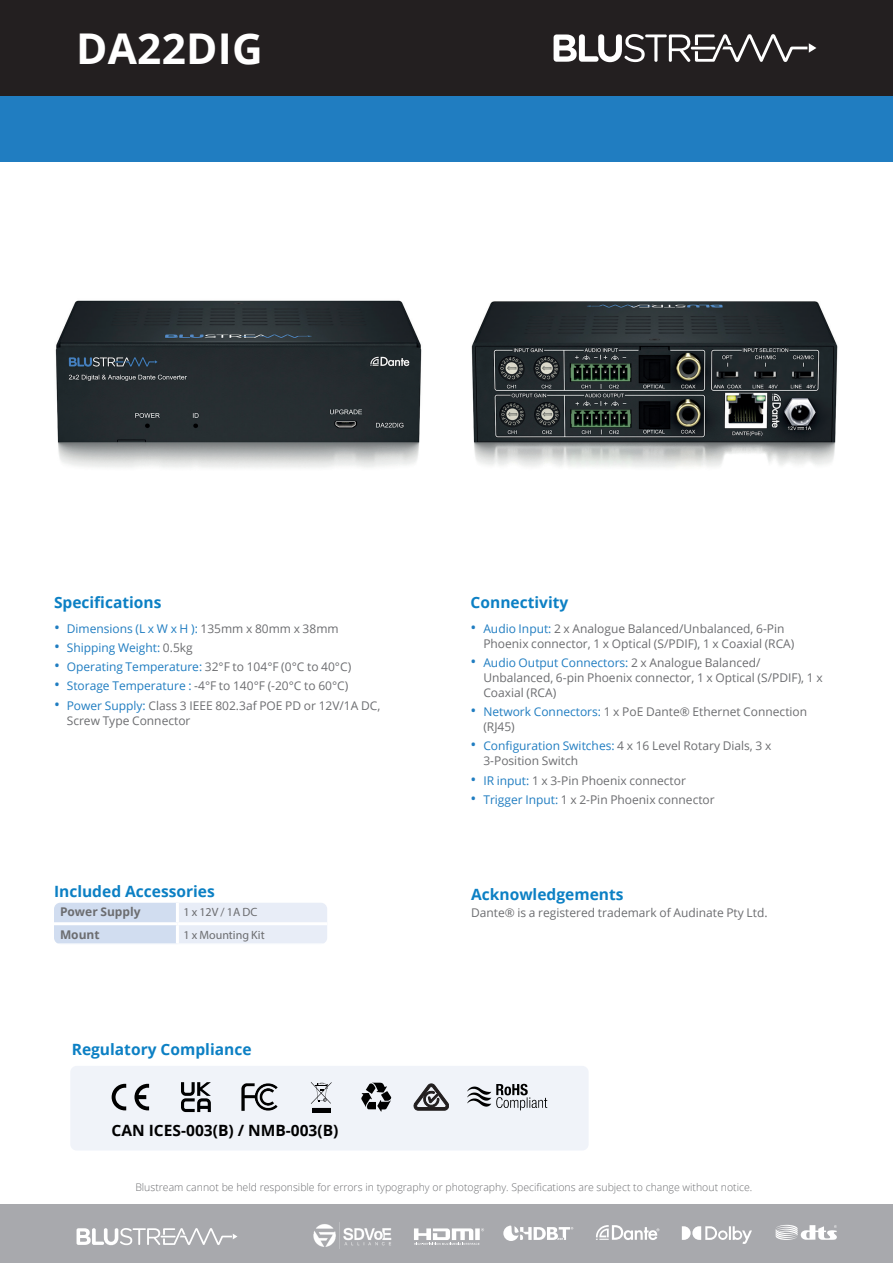
<style>
.page{position:relative;width:893px;height:1263px;background:#fff}
.page>*{position:absolute;margin:0;border:0;box-sizing:border-box;transform-origin:0 0}
.t1{font:700 42.45px "Open Sans";letter-spacing:.005em;color:#fff}
.t2{font:700 15.6px "Open Sans";color:#0c80c4}
.t3{font:700 15.6px "Open Sans";color:#000001}
.t4{font:12px/15px "Open Sans";color:#6c6d70}
.t5{font:12px "Open Sans";color:#207dc1}
.t6{font:12px "Myriad Pro";color:#6c6d70}
.t7{font:700 12px "Open Sans";color:#6c6d70}
.t8{font:300 10.5px "Open Sans";color:#6c6d70}
.s1{font-size:15.6px}
.s2{color:#6c6d70}
.s3{font-size:15.6px;color:#207dc1}
.s4{color:#207dc1}
</style>
<div class="page">
<div style="left:0;top:96px;width:893px;height:66px;background:#207dc1"></div>
<div style="left:0;top:1205px;width:893px;height:58px;background:#a8a9ad"></div>
<svg style="left:77px;top:1228px;width:160px;height:18px"></svg>
<svg style="left:503px;top:1225px;width:70px;height:16px"></svg>
<svg style="left:414px;top:1228px;width:70px;height:17px"></svg>
<svg style="left:596px;top:1225px;width:63px;height:15px"></svg>
<svg style="left:682px;top:1226px;width:70px;height:18px"></svg>
<svg style="left:776px;top:1225px;width:61px;height:15px"></svg>
<div style="left:0;top:0;width:893px;height:102px;background:#231f20"></div>
<div style="left:0;top:96px;width:893px;height:31px;background:#207dc1"></div>
<svg style="left:554px;top:34px;width:262px;height:29px"></svg>
<svg style="left:54px;top:904px;width:273px;height:39px;background:#dde5f3"></svg>
<hr style="left:176px;top:903px;width:3px;height:19px;background:#fff">
<hr style="left:54px;top:922px;width:123px;height:3px;background:#fff">
<hr style="left:177px;top:922px;width:150px;height:3px;background:#fff">
<hr style="left:176px;top:925px;width:3px;height:18px;background:#fff">
<div style="left:70px;top:1066px;width:519px;height:84px;background:#f0f3f9;border-radius:6px"></div>
<img style="left:313px;top:1222px;width:78px;height:27px">
<img style="left:241px;top:1083px;width:37px;height:28px">
<svg style="left:361px;top:1083px;width:30px;height:28px"></svg>
<svg style="left:467px;top:1084px;width:80px;height:26px"></svg>
<svg style="left:112px;top:1084px;width:14px;height:26px"></svg>
<svg style="left:134px;top:1084px;width:15px;height:26px"></svg>
<svg style="left:181px;top:1082px;width:30px;height:30px"></svg>
<svg style="left:311px;top:1082px;width:21px;height:30px"></svg>
<svg style="left:414px;top:1084px;width:35px;height:26px"></svg>
<img style="left:55px;top:300px;width:367px;height:168px">
<img style="left:471px;top:301px;width:367px;height:167px">
<h1 class="t1" style="left:76px;top:19px;width:188px">DA22DIG</h1>
<h2 class="t2" style="left:54px;top:591px;width:109px">Specifications</h2>
<p class="t5" style="left:54px;top:620px;width:286px"><span class="s1">•</span> Dimensions (L x W x H ): <span class="s2">135mm x 80mm x 38mm</span></p>
<p class="t5" style="left:54px;top:639px;width:140px"><span class="s1">•</span> Shipping Weight: <span class="s2">0.5kg</span></p>
<p class="t4" style="left:54px;top:659px;width:299px"><span class="s3">•</span> <span class="s4">Operating Temperature:</span> 32°F to 104°F (0°C to 40°C)</p>
<p class="t4" style="left:54px;top:678px;width:296px"><span class="s3">•</span> <span class="s4">Storage Temperature :</span> -4°F to 140°F (-20°C to 60°C)</p>
<p class="t4" style="left:67px;top:697px;width:315px;text-indent:-13px"><span class="s3">•</span> <span class="s4">Power Supply:</span> Class 3 IEEE 802.3af POE PD or 12V/1A DC,<br>Screw Type Connector</p>
<h2 class="t2" style="left:54px;top:880px;width:162px">Included Accessories</h2>
<p class="t7" style="left:60px;top:903px;width:82px">Power Supply</p>
<p class="t6" style="left:183px;top:905px;width:76px">1 x 12V / 1A DC</p>
<p class="t7" style="left:60px;top:926px;width:41px">Mount</p>
<p class="t6" style="left:183px;top:927px;width:83px">1 x Mounting Kit</p>
<h2 class="t2" style="left:72px;top:1038px;width:181px">Regulatory Compliance</h2>
<h2 class="t3" style="left:112px;top:1119px;width:228px">CAN ICES-003(B) / NMB-003(B)</h2>
<h2 class="t2" style="left:471px;top:591px;width:99px">Connectivity</h2>
<p class="t4" style="left:483px;top:620px;width:313px;text-indent:-13px"><span class="s3">•</span> <span class="s4">Audio Input:</span> 2 x Analogue Balanced/Unbalanced, 6-Pin<br>Phoenix connector, 1 x Optical (S/PDIF), 1 x Coaxial (RCA)</p>
<p class="t4" style="left:483px;top:655px;width:341px;text-indent:-13px"><span class="s3">•</span> <span class="s4">Audio Output Connectors:</span> 2 x Analogue Balanced/<br>Unbalanced, 6-pin Phoenix connector, 1 x Optical (S/PDIF), 1 x<br>Coaxial (RCA)</p>
<p class="t4" style="left:483px;top:704px;width:325px;text-indent:-13px"><span class="s3">•</span> <span class="s4">Network Connectors:</span> 1 x PoE Dante® Ethernet Connection (RJ45)</p>
<p class="t4" style="left:483px;top:738px;width:289px;text-indent:-13px"><span class="s3">•</span> <span class="s4">Configuration Switches:</span> 4 x 16 Level Rotary Dials, 3 x<br>3-Position Switch</p>
<p class="t4" style="left:471px;top:772px;width:217px"><span class="s3">•</span> <span class="s4">IR input:</span> 1 x 3-Pin Phoenix connector</p>
<p class="t4" style="left:471px;top:792px;width:246px"><span class="s3">•</span> <span class="s4">Trigger Input:</span> 1 x 2-Pin Phoenix connector</p>
<h2 class="t2" style="left:471px;top:883px;width:154px">Acknowledgements</h2>
<p class="t4" style="left:471px;top:905px;width:298px">Dante® is a registered trademark of Audinate Pty Ltd.</p>
<p class="t8" style="left:135px;top:1179px;width:619px">Blustream cannot be held responsible for errors in typography or photography. Specifications are subject to change without notice.</p>
</div>
